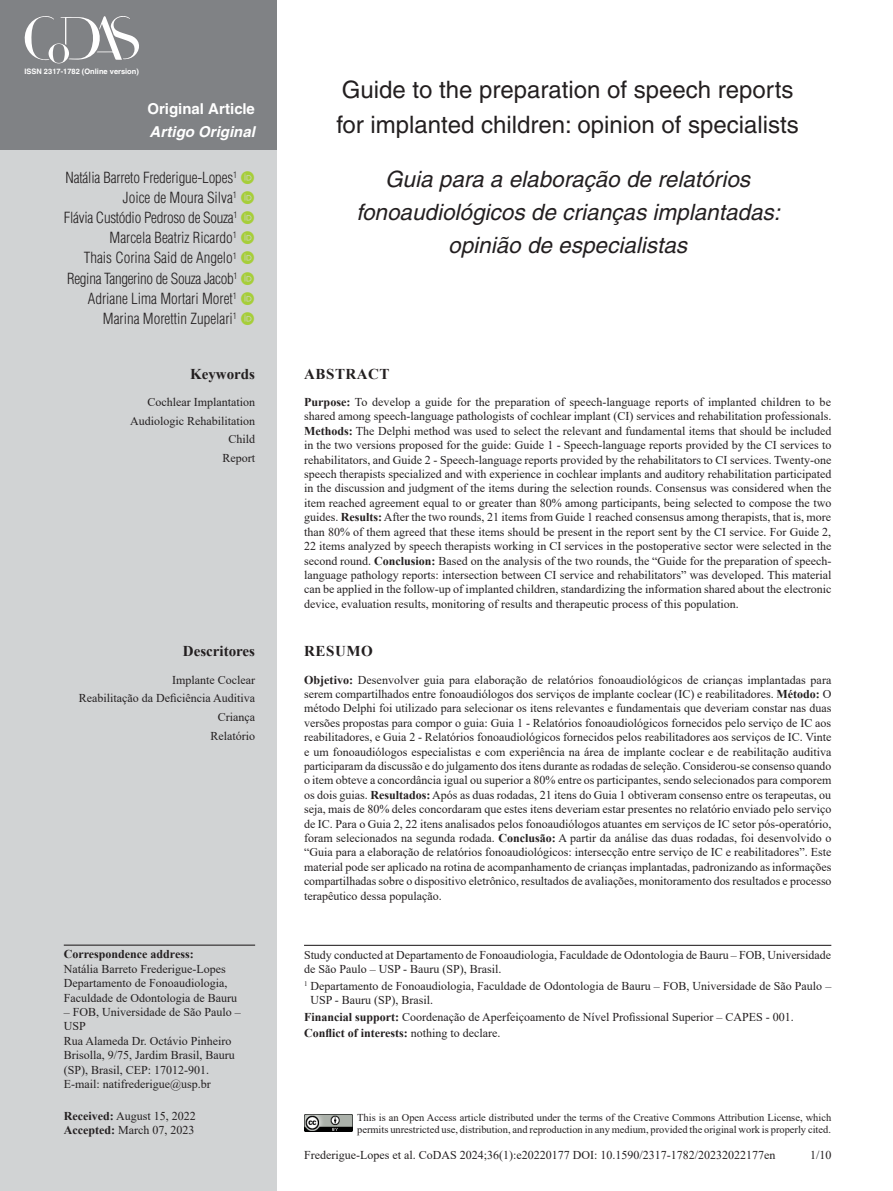
<style>
.page{position:relative;width:893px;height:1191px;background:#fff}
.page>*{position:absolute;margin:0;border:0;box-sizing:border-box;transform-origin:0 0}
.ArticleTitle{font:24px/34.5px "Helvetica";color:#231f20}
.ArticleTitle-Trans1{font:italic 22.5px/33px "Helvetica";color:#231f20;text-align:center}
.Authors{font:300 condensed 15px "Helvetica";color:#231f20}
.Authors-2{font:300 condensed 15px "Helvetica";letter-spacing:-.02em;color:#231f20}
.t1{font:700 15px "Helvetica";color:#fff}
.t2{font:italic 700 15px "Helvetica";color:#fff}
.KeywordsTitle-Trans1{font:700 15px "Times New Roman";color:#231f20}
.KeywordsTitle{font:700 15px "Times New Roman";color:#231f20}
.AbstractTitle{font:700 15px "Times New Roman";letter-spacing:.035em;color:#231f20}
.AbstractTitle-Trans1{font:700 15px "Times New Roman";letter-spacing:.035em;color:#231f20}
.Abstract-Trans1{font:12px/14.4px "Times New Roman";color:#231f20;text-align:justify}
.Abstract{font:12px/14.4px "Times New Roman";color:#231f20;text-align:justify}
.Correspondence{font:12px/14.4px "Times New Roman";color:#231f20}
.fnArticleOther{font:12px/14.4px "Times New Roman";color:#231f20}
.Affiliations{font:12px/14.4px "Times New Roman";color:#231f20}
.fnFinancial-disclosu{font:12px "Times New Roman";color:#231f20}
.Keywords-Trans1{font:12px "Times New Roman";color:#231f20}
.Keywords{font:12px "Times New Roman";color:#231f20}
.History{font:12px/14.4px "Times New Roman";color:#231f20}
.fnConflict{font:700 12px "Times New Roman";color:#231f20}
.pubNameFooter{font:10.5px/12.6px "Times New Roman";color:#231f20}
.t3{font:700 7.5px "Helvetica";color:#fff}
.s1{font-weight:700}
.s2{font-weight:400}
</style>
<div class="page">
<div style="left:0;top:149px;width:276px;height:1042px;background:#d1d3d4"></div>
<div style="left:0;top:0;width:276px;height:149px;background:#808285"></div>
<img style="left:304px;top:1114px;width:48px;height:17px">
<svg style="left:24px;top:16px;width:115px;height:48px"></svg>
<hr style="left:64px;top:944px;width:191px;height:1px;background:#231f20">
<hr style="left:304px;top:944px;width:527px;height:2px;background:#231f20">
<p class="t3" style="left:24px;top:66px;width:116px">ISSN 2317-1782 (Online version)</p>
<p class="t1" style="left:147px;top:100px;width:109px">Original Article</p>
<p class="t2" style="left:150px;top:122px;width:107px">Artigo Original</p>
<p class="Authors" style="left:65px;top:168px;width:173px">Natália Barreto Frederigue-Lopes<sup>1</sup></p>
<p class="Authors" style="left:123px;top:188px;width:115px">Joice de Moura Silva<sup>1</sup></p>
<p class="Authors-2" style="left:64px;top:208px;width:175px">Flávia Custódio Pedroso de Souza<sup>1</sup></p>
<p class="Authors" style="left:110px;top:228px;width:129px">Marcela Beatriz Ricardo<sup>1</sup></p>
<p class="Authors" style="left:84px;top:249px;width:154px">Thais Corina Said de Angelo<sup>1</sup></p>
<p class="Authors-2" style="left:67px;top:269px;width:172px">Regina Tangerino de Souza Jacob<sup>1</sup></p>
<p class="Authors" style="left:88px;top:289px;width:150px">Adriane Lima Mortari Moret<sup>1</sup></p>
<p class="Authors" style="left:103px;top:309px;width:135px">Marina Morettin Zupelari<sup>1</sup></p>
<p class="KeywordsTitle" style="left:190px;top:363px;width:66px">Keywords</p>
<p class="Keywords" style="left:147px;top:393px;width:109px">Cochlear Implantation</p>
<p class="Keywords" style="left:130px;top:412px;width:127px">Audiologic Rehabilitation</p>
<p class="Keywords" style="left:228px;top:431px;width:28px">Child</p>
<p class="Keywords" style="left:222px;top:449px;width:34px">Report</p>
<p class="KeywordsTitle-Trans1" style="left:183px;top:640px;width:74px">Descritores</p>
<p class="Keywords-Trans1" style="left:172px;top:671px;width:84px">Implante Coclear</p>
<p class="Keywords-Trans1" style="left:79px;top:690px;width:178px">Reabilitação da Deficiência Auditiva</p>
<p class="Keywords-Trans1" style="left:218px;top:708px;width:39px">Criança</p>
<p class="Keywords-Trans1" style="left:210px;top:727px;width:46px">Relatório</p>
<p class="Correspondence" style="left:64px;top:946px;width:175px"><span class="s1">Correspondence address:<br></span>Natália Barreto Frederigue-Lopes<br>Departamento de Fonoaudiologia,<br>Faculdade de Odontologia de Bauru</p>
<p class="Correspondence" style="left:64px;top:1004px;width:178px">– FOB, Universidade de São Paulo –<br>USP<br>Rua Alameda Dr. Octávio Pinheiro<br>Brisolla, 9/75, Jardim Brasil, Bauru (SP), Brasil, CEP: 17012-901.<br>E-mail: natifrederigue@usp.br</p>
<p class="History" style="left:64px;top:1107px;width:133px"><span class="s1">Received:</span> August 15, 2022<br><span class="s1">Accepted:</span> March 07, 2023</p>
<p class="ArticleTitle" style="left:337px;top:72px;width:464px">Guide to the preparation of speech reports for implanted children: opinion of specialists</p>
<p class="ArticleTitle-Trans1" style="left:356px;top:162px;width:425px">Guia para a elaboração de relatórios fonoaudiológicos de crianças implantadas: opinião de especialistas</p>
<p class="AbstractTitle" style="left:304px;top:363px;width:87px">ABSTRACT</p>
<p class="Abstract" style="left:304px;top:394px;width:529px"><span class="s1">Purpose:</span> To develop a guide for the preparation of speech-language reports of implanted children to be shared among speech-language pathologists of cochlear implant (CI) services and rehabilitation professionals.<br><span class="s1">Methods:</span> The Delphi method was used to select the relevant and fundamental items that should be included in the two versions proposed for the guide: Guide 1 - Speech-language reports provided by the CI services to rehabilitators, and Guide 2 - Speech-language reports provided by the rehabilitators to CI services. Twenty-one speech therapists specialized and with experience in cochlear implants and auditory rehabilitation participated in the discussion and judgment of the items during the selection rounds. Consensus was considered when the item reached agreement equal to or greater than 80% among participants, being selected to compose the two guides. <span class="s1">Results:</span> After the two rounds, 21 items from Guide 1 reached consensus among therapists, that is, more than 80% of them agreed that these items should be present in the report sent by the CI service. For Guide 2, 22 items analyzed by speech therapists working in CI services in the postoperative sector were selected in the second round. <span class="s1">Conclusion:</span> Based on the analysis of the two rounds, the “Guide for the preparation of speech&shy;language pathology reports: intersection between CI service and rehabilitators” was developed. This material can be applied in the follow-up of implanted children, standardizing the information shared about the electronic device, evaluation results, monitoring of results and therapeutic process of this population.</p>
<p class="AbstractTitle-Trans1" style="left:304px;top:640px;width:70px">RESUMO</p>
<p class="Abstract-Trans1" style="left:304px;top:672px;width:529px"><span class="s1">Objetivo:</span> Desenvolver guia para elaboração de relatórios fonoaudiológicos de crianças implantadas para serem compartilhados entre fonoaudiólogos dos serviços de implante coclear (IC) e reabilitadores. <span class="s1">Método:</span> O método Delphi foi utilizado para selecionar os itens relevantes e fundamentais que deveriam constar nas duas versões propostas para compor o guia: Guia 1 - Relatórios fonoaudiológicos fornecidos pelo serviço de IC aos reabilitadores, e Guia 2 - Relatórios fonoaudiológicos fornecidos pelos reabilitadores aos serviços de IC. Vinte e um fonoaudiólogos especialistas e com experiência na área de implante coclear e de reabilitação auditiva participaram da discussão e do julgamento dos itens durante as rodadas de seleção. Considerou-se consenso quando o item obteve a concordância igual ou superior a 80% entre os participantes, sendo selecionados para comporem os dois guias. <span class="s1">Resultados:</span> Após as duas rodadas, 21 itens do Guia 1 obtiveram consenso entre os terapeutas, ou seja, mais de 80% deles concordaram que estes itens deveriam estar presentes no relatório enviado pelo serviço de IC. Para o Guia 2, 22 itens analisados pelos fonoaudiólogos atuantes em serviços de IC setor pós-operatório, foram selecionados na segunda rodada. <span class="s1">Conclusão:</span> A partir da análise das duas rodadas, foi desenvolvido o “Guia para a elaboração de relatórios fonoaudiológicos: intersecção entre serviço de IC e reabilitadores”. Este material pode ser aplicado na rotina de acompanhamento de crianças implantadas, padronizando as informações compartilhadas sobre o dispositivo eletrônico, resultados de avaliações, monitoramento dos resultados e processo terapêutico dessa população.</p>
<p class="fnArticleOther" style="left:304px;top:947px;width:528px">Study conducted at Departamento de Fonoaudiologia, Faculdade de Odontologia de Bauru – FOB, Universidade de São Paulo – USP - Bauru (SP), Brasil.</p>
<p class="Affiliations" style="left:310px;top:978px;width:522px;text-indent:-6px"><sup>1</sup> Departamento de Fonoaudiologia, Faculdade de Odontologia de Bauru – FOB, Universidade de São Paulo –<br>USP - Bauru (SP), Brasil.</p>
<p class="fnFinancial-disclosu" style="left:304px;top:1008px;width:491px"><span class="s1">Financial support:</span> Coordenação de Aperfeiçoamento de Nível Profissional Superior – CAPES - 001.</p>
<p class="fnConflict" style="left:304px;top:1024px;width:198px">Conflict of interests: <span class="s2">nothing to declare.</span></p>
<p class="pubNameFooter" style="left:357px;top:1110px;width:476px">This is an Open Access article distributed under the terms of the Creative Commons Attribution License, which permits unrestricted use, distribution, and reproduction in any medium, provided the original work is properly cited.</p>
<p class="Abstract-Trans1" style="left:304px;top:1147px;width:473px">Frederigue-Lopes et al. CoDAS 2024;36(1):e20220177 DOI: 10.1590/2317-1782/20232022177en</p>
<p class="Abstract-Trans1" style="left:810px;top:1147px;width:23px">1/10</p>
</div>
